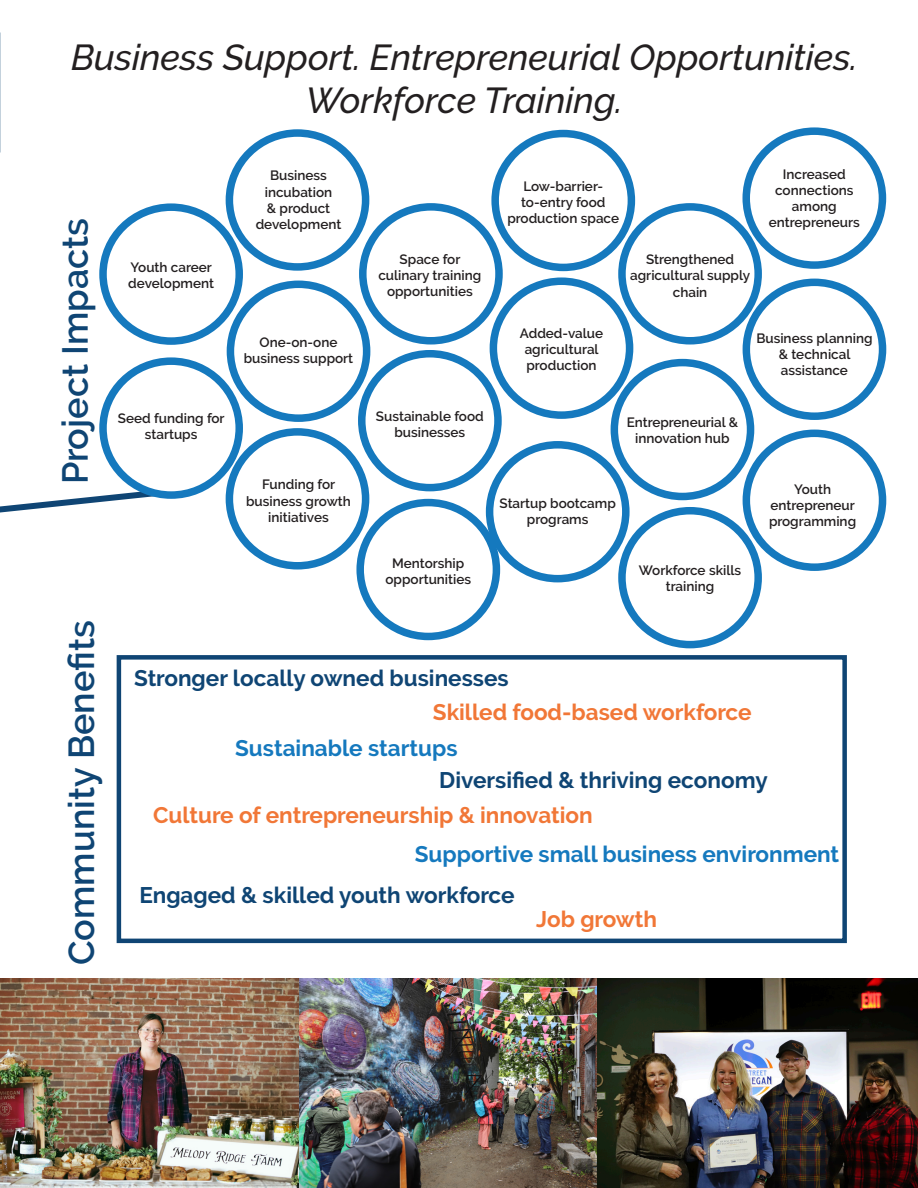
<style>
.page{position:relative;width:918px;height:1188px;background:#fff}
.page>*{position:absolute;margin:0;border:0;box-sizing:border-box;transform-origin:0 0}
.t1{font:italic 500 36px/43.2px "Raleway";color:#231f20;text-align:center}
.t2{font:600 36px "Raleway";color:#0f4574}
.t3{font:700 22.5px "Raleway";color:#0f4574}
.t4{font:700 22.5px "Raleway";color:#f17737}
.t5{font:700 22.5px "Raleway";color:#1579be}
.t6{font:600 13.5px/16.2px "Raleway";color:#231f20;text-align:center}
</style>
<div class="page">
<img style="left:0;top:979px;width:918px;height:209px">
<svg style="left:0;top:484px;width:187px;height:29px"></svg>
<div style="left:491px;top:130px;width:144px;height:141px;border:8px solid #1579be;border-radius:50%"></div>
<div style="left:359px;top:203px;width:144px;height:142px;border:8px solid #1579be;border-radius:50%"></div>
<div style="left:226px;top:129px;width:143px;height:142px;border:8px solid #1579be;border-radius:50%"></div>
<div style="left:227px;top:281px;width:143px;height:141px;border:8px solid #1579be;border-radius:50%"></div>
<div style="left:226px;top:428px;width:143px;height:142px;border:8px solid #1579be;border-radius:50%"></div>
<div style="left:99px;top:203px;width:144px;height:142px;border:8px solid #1579be;border-radius:50%"></div>
<div style="left:618px;top:507px;width:144px;height:141px;border:8px solid #1579be;border-radius:50%"></div>
<div style="left:743px;top:430px;width:143px;height:141px;border:8px solid #1579be;border-radius:50%"></div>
<div style="left:618px;top:203px;width:144px;height:142px;border:8px solid #1579be;border-radius:50%"></div>
<div style="left:742px;top:127px;width:144px;height:142px;border:8px solid #1579be;border-radius:50%"></div>
<div style="left:743px;top:279px;width:143px;height:141px;border:8px solid #1579be;border-radius:50%"></div>
<div style="left:490px;top:277px;width:143px;height:142px;border:8px solid #1579be;border-radius:50%"></div>
<div style="left:358px;top:350px;width:144px;height:141px;border:8px solid #1579be;border-radius:50%"></div>
<div style="left:356px;top:499px;width:144px;height:141px;border:8px solid #1579be;border-radius:50%"></div>
<div style="left:611px;top:359px;width:143px;height:141px;border:8px solid #1579be;border-radius:50%"></div>
<div style="left:486px;top:441px;width:144px;height:141px;border:8px solid #1579be;border-radius:50%"></div>
<div style="left:103px;top:361px;width:136px;height:134px;background:#fff;border-radius:50%"></div>
<div style="left:99px;top:357px;width:144px;height:142px;border:8px solid #1579be;border-radius:50%"></div>
<div style="left:117px;top:655px;width:730px;height:288px;border:4px solid #0f4574"></div>
<p class="t1" style="left:71px;top:36px;width:788px">Business Support. Entrepreneurial Opportunities.<br>Workforce Training.</p>
<p class="t2" style="left:54px;top:484px;width:268px;rotate:-90deg">Project Impacts</p>
<p class="t2" style="left:61px;top:965px;width:347px;rotate:-90deg">Community Benefits</p>
<p class="t6" style="left:128px;top:259px;width:87px;text-align:left">Youth career development</p>
<p class="t6" style="left:118px;top:410px;width:108px">Seed funding for startups</p>
<p class="t6" style="left:256px;top:168px;width:87px">Business incubation<br>&amp; product development</p>
<p class="t6" style="left:244px;top:334px;width:111px">One-on-one business support</p>
<p class="t6" style="left:246px;top:477px;width:106px">Funding for business growth initiatives</p>
<p class="t6" style="left:378px;top:251px;width:104px">Space for culinary training opportunities</p>
<p class="t6" style="left:507px;top:178px;width:113px">Low-barrier&shy;to-entry food production space</p>
<p class="t6" style="left:630px;top:251px;width:122px">Strengthened agricultural supply chain</p>
<p class="t6" style="left:769px;top:166px;width:92px">Increased connections among entrepreneurs</p>
<p class="t6" style="left:520px;top:325px;width:85px">Added-value agricultural production</p>
<p class="t6" style="left:756px;top:330px;width:118px">Business planning &amp; technical assistance</p>
<p class="t6" style="left:376px;top:408px;width:109px">Sustainable food businesses</p>
<p class="t6" style="left:627px;top:414px;width:113px">Entrepreneurial &amp; innovation hub</p>
<p class="t6" style="left:385px;top:555px;width:87px">Mentorship opportunities</p>
<p class="t6" style="left:500px;top:495px;width:118px">Startup bootcamp programs</p>
<p class="t6" style="left:639px;top:562px;width:104px">Workforce skills training</p>
<p class="t6" style="left:769px;top:481px;width:89px">Youth entrepreneur programming</p>
<p class="t3" style="left:134px;top:665px;width:376px">Stronger locally owned businesses</p>
<p class="t4" style="left:433px;top:699px;width:320px">Skilled food-based workforce</p>
<p class="t5" style="left:235px;top:735px;width:224px">Sustainable startups</p>
<p class="t3" style="left:439px;top:767px;width:330px">Diversified &amp; thriving economy</p>
<p class="t4" style="left:153px;top:803px;width:441px">Culture of entrepreneurship &amp; innovation</p>
<p class="t5" style="left:415px;top:842px;width:426px">Supportive small business environment</p>
<p class="t3" style="left:139px;top:882px;width:377px">Engaged &amp; skilled youth workforce</p>
<p class="t4" style="left:536px;top:906px;width:122px">Job growth</p>
</div>
